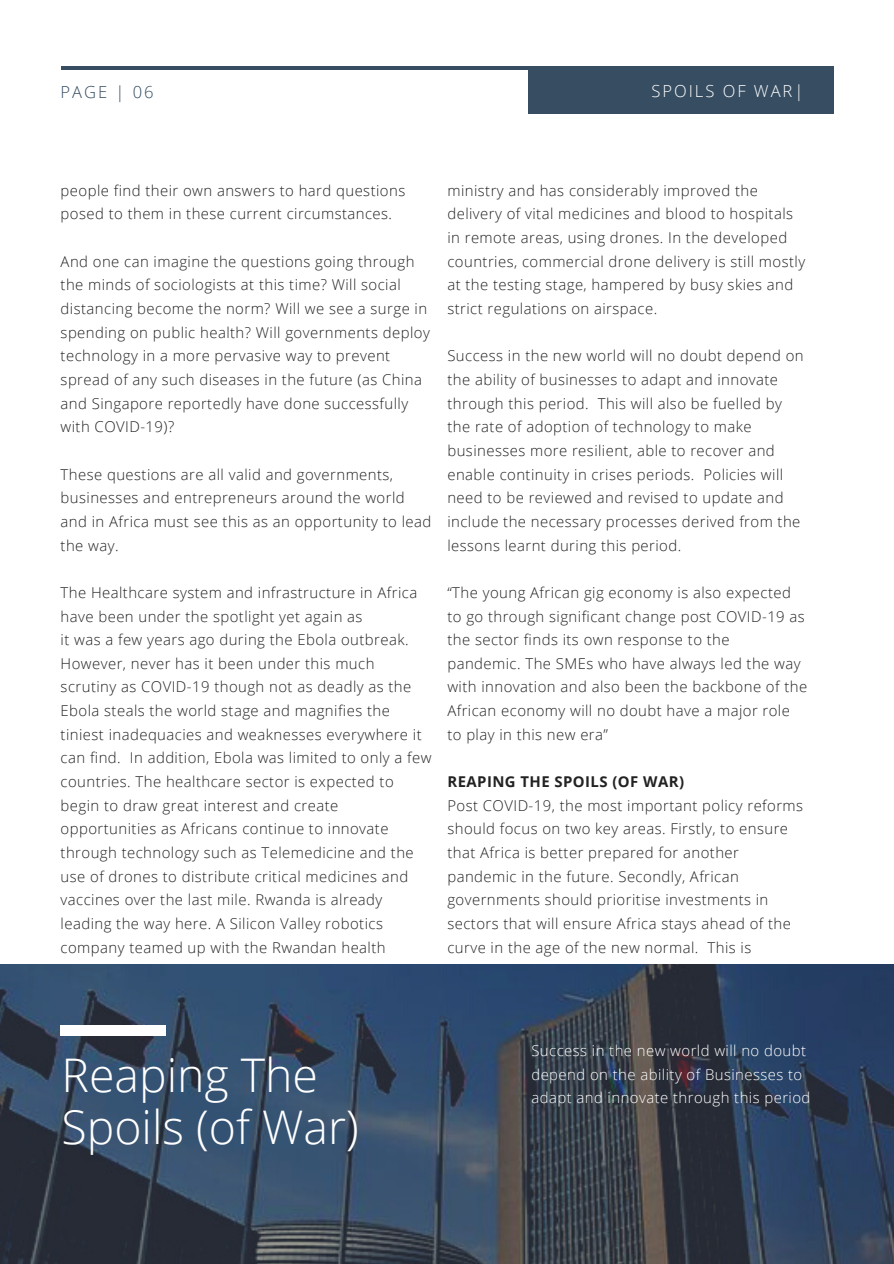
<style>
.page{position:relative;width:894px;height:1264px;background:#fff}
.page>*{position:absolute;margin:0;border:0;box-sizing:border-box;transform-origin:0 0}
.t1{font:300 46.35px/51.8px "Open Sans";color:#fff}
.t2{font:300 16.5px "Open Sans";letter-spacing:.12em;color:#fff}
.t3{font:300 16.5px "Open Sans";letter-spacing:.12em;color:#364d62}
.t4{font:300 14.85px/23.7px "Open Sans";letter-spacing:.03em;color:#222}
.t5{font:300 14.85px/23.7px "Open Sans";letter-spacing:.03em;color:#fff}
.t6{font:700 14.85px "Open Sans";letter-spacing:.03em;color:#222}
</style>
<div class="page">
<hr style="left:61px;top:66px;width:771px;height:4px;background:#364d62">
<div style="left:528px;top:66px;width:305px;height:48px;background:#364d62"></div>
<img style="left:0;top:964px;width:893px;height:299px">
<div style="left:60px;top:1025px;width:105px;height:10px;background:#fff"></div>
<p class="t3" style="left:61px;top:80px;width:95px">PAGE | 06</p>
<p class="t2" style="left:651px;top:79px;width:153px">SPOILS OF WAR|</p>
<p class="t4" style="left:61px;top:178px;width:346px">people find their own answers to hard questions posed to them in these current circumstances.</p>
<p class="t4" style="left:61px;top:249px;width:370px">And one can imagine the questions going through the minds of sociologists at this time? Will social distancing become the norm? Will we see a surge in spending on public health? Will governments deploy technology in a more pervasive way to prevent spread of any such diseases in the future (as China and Singapore reportedly have done successfully with COVID-19)?</p>
<p class="t4" style="left:61px;top:462px;width:372px">These questions are all valid and governments, businesses and entrepreneurs around the world and in Africa must see this as an opportunity to lead the way.</p>
<p class="t4" style="left:61px;top:580px;width:372px">The Healthcare system and infrastructure in Africa have been under the spotlight yet again as<br>it was a few years ago during the Ebola outbreak.<br>However, never has it been under this much scrutiny as COVID-19 though not as deadly as the Ebola steals the world stage and magnifies the tiniest inadequacies and weaknesses everywhere it can find. In addition, Ebola was limited to only a few countries. The healthcare sector is expected to begin to draw great interest and create opportunities as Africans continue to innovate through technology such as Telemedicine and the use of drones to distribute critical medicines and vaccines over the last mile. Rwanda is already leading the way here. A Silicon Valley robotics company teamed up with the Rwandan health</p>
<p class="t4" style="left:447px;top:178px;width:359px">ministry and has considerably improved the delivery of vital medicines and blood to hospitals in remote areas, using drones. In the developed countries, commercial drone delivery is still mostly at the testing stage, hampered by busy skies and strict regulations on airspace.</p>
<p class="t4" style="left:447px;top:343px;width:357px">Success in the new world will no doubt depend on the ability of businesses to adapt and innovate through this period. This will also be fuelled by the rate of adoption of technology to make businesses more resilient, able to recover and enable continuity in crises periods. Policies will need to be reviewed and revised to update and include the necessary processes derived from the lessons learnt during this period.</p>
<p class="t4" style="left:447px;top:580px;width:361px">“The young African gig economy is also expected to go through significant change post COVID-19 as the sector finds its own response to the<br>pandemic. The SMEs who have always led the way with innovation and also been the backbone of the African economy will no doubt have a major role to play in this new era”</p>
<p class="t6" style="left:447px;top:771px;width:238px">REAPING THE SPOILS (OF WAR)</p>
<p class="t4" style="left:447px;top:793px;width:357px">Post COVID-19, the most important policy reforms should focus on two key areas. Firstly, to ensure that Africa is better prepared for another pandemic in the future. Secondly, African governments should prioritise investments in sectors that will ensure Africa stays ahead of the curve in the age of the new normal. This is</p>
<h1 class="t1" style="left:62px;top:1048px;width:298px">Reaping The<br>Spoils (of War)</h1>
<p class="t5" style="left:531px;top:1038px;width:280px">Success in the new world will no doubt depend on the ability of Businesses to adapt and innovate through this period</p>
</div>
